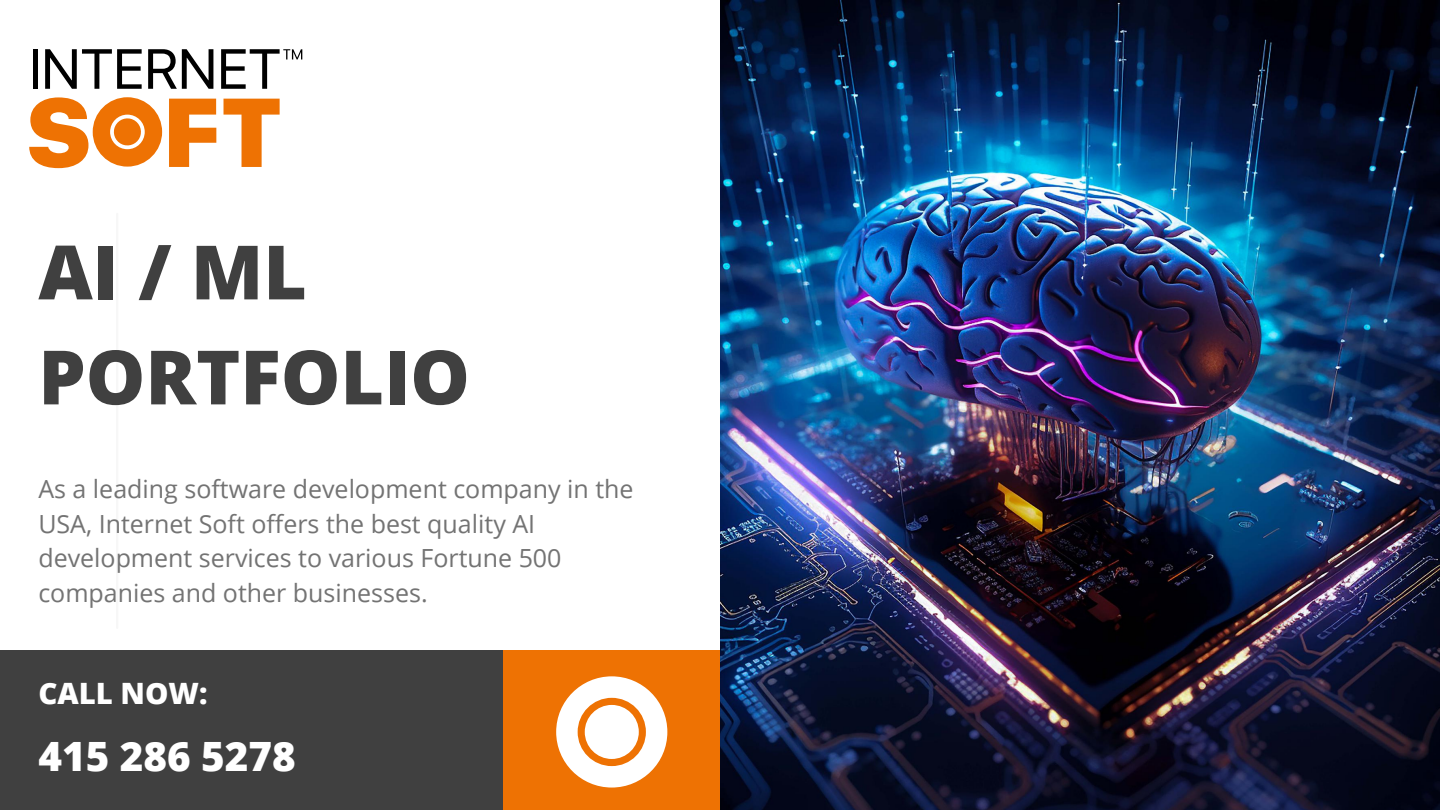
<style>
.page{position:relative;width:1440px;height:810px;background:#fff}
.page>*{position:absolute;margin:0;border:0;box-sizing:border-box;transform-origin:0 0}
.t1{font:800 75px "Open Sans";color:#404040}
.t2{font:800 40.4px "Open Sans";color:#fff}
.t3{font:800 29.4px "Open Sans";color:#fff}
.t4{font:25px/34.5px "Open Sans";color:#737373}
</style>
<div class="page">
<hr style="left:116px;top:214px;width:2px;height:414px;background:#f7f7f7">
<div style="left:0;top:651px;width:504px;height:159px;background:#404040"></div>
<div style="left:504px;top:651px;width:216px;height:159px;background:#ee7203"></div>
<div style="left:556px;top:676px;width:111px;height:112px;background:#fff;border-radius:50%"></div>
<svg style="left:578px;top:698px;width:68px;height:68px"></svg>
<hr style="left:33px;top:49px;width:4px;height:40px;background:#000">
<svg style="left:45px;top:49px;width:97px;height:40px"></svg>
<svg style="left:148px;top:49px;width:65px;height:40px"></svg>
<svg style="left:169px;top:99px;width:47px;height:68px"></svg>
<svg style="left:224px;top:99px;width:56px;height:68px"></svg>
<svg style="left:29px;top:97px;width:133px;height:71px"></svg>
<svg style="left:221px;top:49px;width:81px;height:40px"></svg>
<img style="left:720px;top:0;width:720px;height:810px">
<p class="t1" style="left:38px;top:219px;width:270px">AI / ML</p>
<p class="t1" style="left:38px;top:324px;width:433px">PORTFOLIO</p>
<p class="t4" style="left:38px;top:471px;width:597px">As a leading software development company in the USA, Internet Soft offers the best quality AI development services to various Fortune 500 companies and other businesses.</p>
<p class="t3" style="left:38px;top:673px;width:171px">CALL NOW:</p>
<p class="t2" style="left:38px;top:728px;width:259px">415 286 5278</p>
</div>
